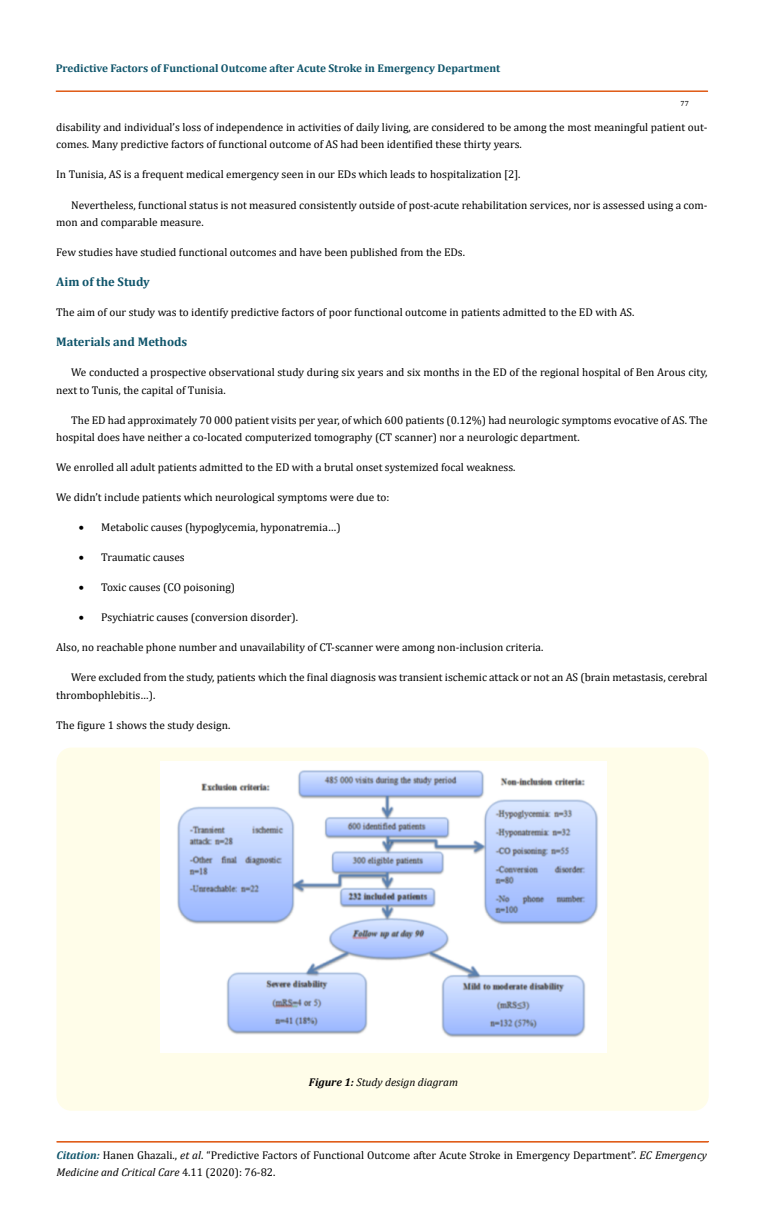
<style>
.page{position:relative;width:764px;height:1232px;background:#fff}
.page>*{position:absolute;margin:0;border:0;box-sizing:border-box;transform-origin:0 0}
.t1{font:700 12.5px "Cambria";color:#0e546a}
.t2{font:11.25px/17.5px "Cambria";color:#000}
.t3{font:700 11.25px "Cambria";color:#0e546a}
.t4{font:italic 11.25px "Cambria";color:#000}
.t5{font:7.5px "Cambria";color:#000}
.s1{font-weight:700}
.s2{font-weight:700;font-style:italic;color:#0e546a}
.s3{font-style:italic}
</style>
<div class="page">
<div style="left:56px;top:91px;width:651px;height:1px;border:1px solid #e05d1a"></div>
<div style="left:57px;top:1141px;width:651px;height:1px;border:1px solid #e05d1a"></div>
<div style="left:56px;top:747px;width:652px;height:363px;background:#fffde9;border-radius:15px"></div>
<img style="left:161px;top:761px;width:445px;height:291px">
<p class="t3" style="left:56px;top:60px;width:446px">Predictive Factors of Functional Outcome after Acute Stroke in Emergency Department</p>
<p class="t5" style="left:680px;top:98px;width:10px">77</p>
<p class="t2" style="left:56px;top:118px;width:653px">disability and individual’s loss of independence in activities of daily living, are considered to be among the most meaningful patient out&shy;comes. Many predictive factors of functional outcome of AS had been identified these thirty years.</p>
<p class="t2" style="left:56px;top:166px;width:466px">In Tunisia, AS is a frequent medical emergency seen in our EDs which leads to hospitalization [2].</p>
<p class="t2" style="left:56px;top:196px;width:653px;text-indent:15px">Nevertheless, functional status is not measured consistently outside of post-acute rehabilitation services, nor is assessed using a com&shy;mon and comparable measure.</p>
<p class="t2" style="left:56px;top:243px;width:410px">Few studies have studied functional outcomes and have been published from the EDs.</p>
<p class="t1" style="left:56px;top:273px;width:95px">Aim of the Study</p>
<p class="t2" style="left:56px;top:303px;width:579px">The aim of our study was to identify predictive factors of poor functional outcome in patients admitted to the ED with AS.</p>
<p class="t1" style="left:56px;top:333px;width:133px">Materials and Methods</p>
<p class="t2" style="left:56px;top:363px;width:653px;text-indent:15px">We conducted a prospective observational study during six years and six months in the ED of the regional hospital of Ben Arous city, next to Tunis, the capital of Tunisia.</p>
<p class="t2" style="left:56px;top:411px;width:653px;text-indent:15px">The ED had approximately 70 000 patient visits per year, of which 600 patients (0.12%) had neurologic symptoms evocative of AS. The hospital does have neither a co-located computerized tomography (CT scanner) nor a neurologic department.</p>
<p class="t2" style="left:56px;top:458px;width:461px">We enrolled all adult patients admitted to the ED with a brutal onset systemized focal weakness.</p>
<p class="t2" style="left:56px;top:488px;width:335px">We didn’t include patients which neurological symptoms were due to:</p>
<p class="t2" style="left:79px;top:518px;width:263px">• Metabolic causes (hypoglycemia, hyponatremia…)</p>
<p class="t2" style="left:79px;top:548px;width:107px">• Traumatic causes</p>
<p class="t2" style="left:79px;top:578px;width:158px">• Toxic causes (CO poisoning)</p>
<p class="t2" style="left:79px;top:608px;width:221px">• Psychiatric causes (conversion disorder).</p>
<p class="t2" style="left:56px;top:638px;width:488px">Also, no reachable phone number and unavailability of CT-scanner were among non-inclusion criteria.</p>
<p class="t2" style="left:56px;top:668px;width:653px;text-indent:15px">Were excluded from the study, patients which the final diagnosis was transient ischemic attack or not an AS (brain metastasis, cerebral thrombophlebitis…).</p>
<p class="t2" style="left:56px;top:716px;width:176px">The figure 1 shows the study design.</p>
<p class="t4" style="left:309px;top:1073px;width:150px"><span class="s1">Figure 1:</span> Study design diagram</p>
<p class="t2" style="left:56px;top:1145px;width:652px"><span class="s2">Citation:</span> Hanen Ghazali., <span class="s3">et al</span>. “Predictive Factors of Functional Outcome after Acute Stroke in Emergency Department”. <span class="s3">EC Emergency<br>Medicine and Critical Care</span> 4.11 (2020): 76-82.</p>
</div>
